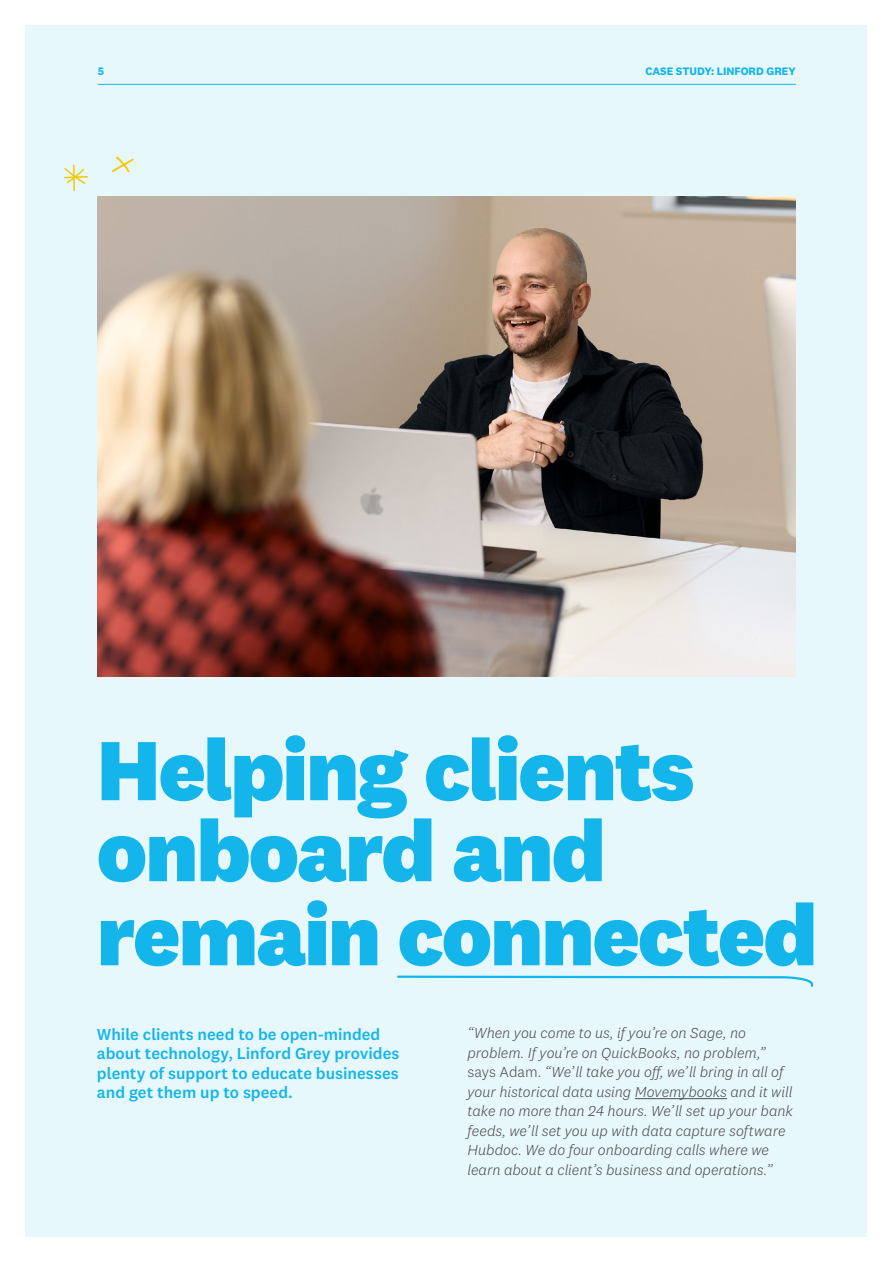
<style>
.page{position:relative;width:893px;height:1263px;background:#fff}
.page>*{position:absolute;margin:0;border:0;box-sizing:border-box;transform-origin:0 0}
.t1{font:800 87px/82.5px "National 2";letter-spacing:-.02em;color:#13b5ea}
.t2{font:500 16.5px/19.5px "National 2";color:#13b5ea}
.t3{font:italic 300 15px/19.5px "National 2";letter-spacing:-.005em;color:#4d4d4f}
.t4{font:700 11.25px "National 2";color:#13b5ea}
.s1{font-style:normal}
</style>
<div class="page">
<div style="left:26px;top:26px;width:841px;height:1211px;background:#e7f8fd"></div>
<hr style="left:98px;top:84px;width:698px;height:1px;background:#13b5ea">
<svg style="left:397px;top:975px;width:417px;height:12px"></svg>
<hr style="left:73px;top:164px;width:2px;height:27px;background:#f5c90d">
<svg style="left:64px;top:168px;width:24px;height:16px"></svg>
<svg style="left:111px;top:156px;width:23px;height:17px"></svg>
<img style="left:97px;top:196px;width:698px;height:480px">
<hr style="left:635px;top:1098px;width:92px;height:1px;background:#4d4d4f">
<p class="t4" style="left:98px;top:64px;width:8px">5</p>
<p class="t4" style="left:645px;top:64px;width:152px">CASE STUDY: LINFORD GREY</p>
<h1 class="t1" style="left:97px;top:728px;width:722px">Helping clients onboard and remain connected</h1>
<p class="t2" style="left:97px;top:1024px;width:304px">While clients need to be open-minded about technology, Linford Grey provides plenty of support to educate businesses and get them up to speed.</p>
<p class="t3" style="left:467px;top:1023px;width:327px">“When you come to us, if you’re on Sage, no problem. If you’re on QuickBooks, no problem,” <span class="s1">says Adam.</span> “We’ll take you off, we’ll bring in all of your historical data using Movemybooks and it will take no more than 24 hours. We’ll set up your bank feeds, we’ll set you up with data capture software Hubdoc. We do four onboarding calls where we learn about a client’s business and operations.”</p>
</div>
